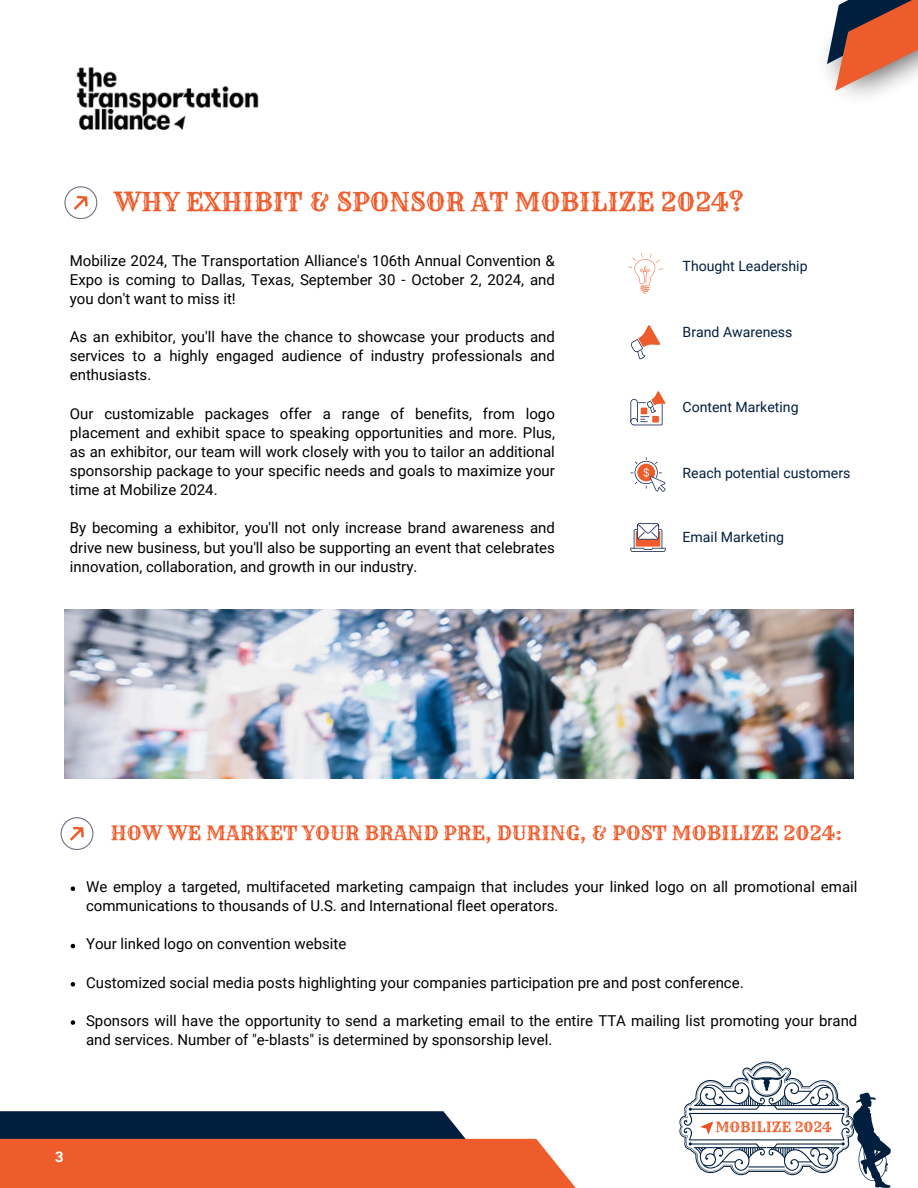
<style>
.page{position:relative;width:918px;height:1188px;background:#fff}
.page>*{position:absolute;margin:0;border:0;box-sizing:border-box;transform-origin:0 0}
.t1{font:25.5px "Rye";color:#ee5c2b}
.t2{font:19.5px "Rye";color:#ee5c2b}
.t3{font:15px/19.2px "Roboto";color:#000;text-align:justify}
.t4{font:700 14.85px "Roboto";color:#fff}
.t5{font:14.1px "Roboto";color:#001f3f}
.t6{font:13.95px "Rye";color:#ea5d2b}
</style>
<div class="page">
<svg style="left:64px;top:186px;width:33px;height:33px"></svg>
<img style="left:76px;top:67px;width:183px;height:63px">
<svg style="left:631px;top:325px;width:29px;height:35px"></svg>
<svg style="left:630px;top:391px;width:35px;height:34px"></svg>
<svg style="left:630px;top:457px;width:35px;height:35px"></svg>
<svg style="left:630px;top:523px;width:35px;height:28px"></svg>
<svg style="left:628px;top:253px;width:35px;height:40px"></svg>
<svg style="left:61px;top:817px;width:32px;height:33px"></svg>
<img style="left:64px;top:610px;width:789px;height:169px">
<svg style="left:71px;top:886px;width:4px;height:5px"></svg>
<svg style="left:71px;top:944px;width:4px;height:4px"></svg>
<svg style="left:71px;top:982px;width:4px;height:5px"></svg>
<svg style="left:71px;top:1020px;width:4px;height:5px"></svg>
<svg style="left:0;top:1111px;width:576px;height:77px;background:#ac5b46"></svg>
<svg style="left:825px;top:0;width:93px;height:97px"></svg>
<svg style="left:679px;top:1062px;width:212px;height:126px"></svg>
<p class="t1" style="left:114px;top:186px;width:631px">WHY EXHIBIT &amp; SPONSOR AT MOBILIZE 2024?</p>
<p class="t3" style="left:70px;top:251px;width:487px">Mobilize 2024, The Transportation Alliance's 106th Annual Convention &amp; Expo is coming to Dallas, Texas, September 30 - October 2, 2024, and you don't want to miss it!</p>
<p class="t3" style="left:70px;top:327px;width:487px">As an exhibitor, you'll have the chance to showcase your products and services to a highly engaged audience of industry professionals and enthusiasts.</p>
<p class="t3" style="left:70px;top:404px;width:487px">Our customizable packages offer a range of benefits, from logo placement and exhibit space to speaking opportunities and more. Plus, as an exhibitor, our team will work closely with you to tailor an additional sponsorship package to your specific needs and goals to maximize your time at Mobilize 2024.</p>
<p class="t3" style="left:70px;top:519px;width:487px">By becoming a exhibitor, you'll not only increase brand awareness and drive new business, but you'll also be supporting an event that celebrates innovation, collaboration, and growth in our industry.</p>
<p class="t5" style="left:683px;top:258px;width:127px">Thought Leadership</p>
<p class="t5" style="left:683px;top:324px;width:111px">Brand Awareness</p>
<p class="t5" style="left:683px;top:399px;width:118px">Content Marketing</p>
<p class="t5" style="left:683px;top:465px;width:169px">Reach potential customers</p>
<h1 class="t5" style="left:683px;top:528px;width:103px">Email Marketing</h1>
<p class="t2" style="left:110px;top:821px;width:733px">HOW WE MARKET YOUR BRAND PRE, DURING, &amp; POST MOBILIZE 2024:</p>
<p class="t3" style="left:86px;top:877px;width:773px">We employ a targeted, multifaceted marketing campaign that includes your linked logo on all promotional email communications to thousands of U.S. and International fleet operators.</p>
<p class="t3" style="left:86px;top:935px;width:262px">Your linked logo on convention website</p>
<p class="t3" style="left:86px;top:973px;width:659px">Customized social media posts highlighting your companies participation pre and post conference.</p>
<p class="t3" style="left:86px;top:1011px;width:773px">Sponsors will have the opportunity to send a marketing email to the entire TTA mailing list promoting your brand and services. Number of "e-blasts" is determined by sponsorship level.</p>
<p class="t4" style="left:55px;top:1149px;width:10px">3</p>
<p class="t6" style="left:715px;top:1118px;width:118px">MOBILIZE 2024</p>
</div>
